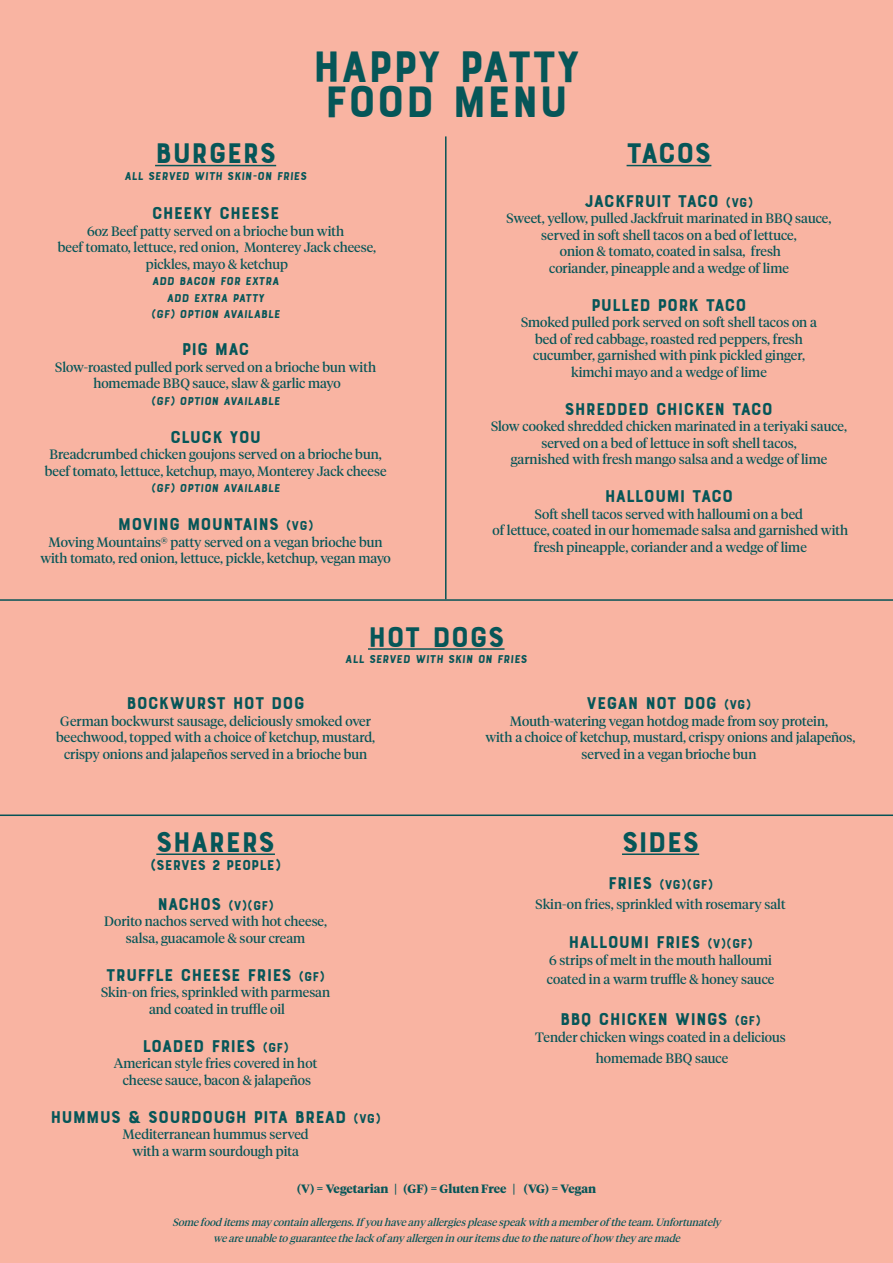
<style>
.page{position:relative;width:893px;height:1263px;background:#f9b4a2}
.page>*{position:absolute;margin:0;border:0;box-sizing:border-box;transform-origin:0 0}
.t1{font:46.5px "Bourton Base";color:#065658}
.t2{font:30px "Bourton Base";color:#065658}
.t3{font:18px "Bourton Base";color:#065658}
.t4{font:15px "Bourton Base";color:#065658}
.t5{font:13.5px/16.5px "Tiempos Headline";color:#065658;text-align:center}
.t6{font:13.5px "Bourton Base";color:#065658}
.t7{font:12px "Bourton Base";color:#065658}
.t8{font:700 12px "Tiempos Headline";color:#065658}
.t9{font:italic 10.5px/16.5px "Tiempos Headline";letter-spacing:-.005em;color:#065658;text-align:center}
.s1{font-size:13.5px}
.s2{font-size:18px}
.s3{font-family:"Bourton Base";font-size:18px}
.s4{font-family:"Bourton Base"}
</style>
<div class="page">
<hr style="left:445px;top:136px;width:1px;height:463px;background:#065356">
<hr style="left:0;top:814px;width:893px;height:2px;background:#065356">
<hr style="left:155px;top:165px;width:121px;height:1px;background:#065658">
<hr style="left:627px;top:165px;width:84px;height:1px;background:#065658">
<hr style="left:156px;top:853px;width:119px;height:2px;background:#065658">
<hr style="left:622px;top:853px;width:77px;height:2px;background:#065658">
<hr style="left:0;top:599px;width:893px;height:2px;background:#065356">
<hr style="left:368px;top:648px;width:136px;height:2px;background:#065658">
<p class="t1" style="left:313px;top:38px;width:269px">HAPPY PATTY</p>
<p class="t1" style="left:325px;top:72px;width:245px">FOOD MENU</p>
<p class="t2" style="left:155px;top:135px;width:123px">BURGERS</p>
<p class="t7" style="left:124px;top:168px;width:185px">ALL SERVED WITH SKIN-ON FRIES</p>
<p class="t3" style="left:152px;top:202px;width:129px">CHEEKY CHEESE</p>
<p class="t5" style="left:58px;top:222px;width:320px">6oz Beef patty served on a brioche bun with<br>beef tomato, lettuce, red onion, Monterey Jack cheese, pickles, mayo &amp; ketchup</p>
<p class="t7" style="left:152px;top:274px;width:130px">ADD BACON FOR EXTRA</p>
<p class="t7" style="left:167px;top:290px;width:100px">ADD EXTRA PATTY</p>
<p class="t7" style="left:151px;top:307px;width:132px">(GF) OPTION AVAILABLE</p>
<p class="t3" style="left:182px;top:338px;width:69px">PIG MAC</p>
<p class="t5" style="left:55px;top:358px;width:322px">Slow-roasted pulled pork served on a brioche bun with homemade BBQ sauce, slaw &amp; garlic mayo</p>
<p class="t7" style="left:151px;top:393px;width:132px">(GF) OPTION AVAILABLE</p>
<p class="t3" style="left:170px;top:425px;width:93px">CLUCK YOU</p>
<p class="t5" style="left:45px;top:445px;width:343px">Breadcrumbed chicken goujons served on a brioche bun, beef tomato, lettuce, ketchup, mayo, Monterey Jack cheese</p>
<p class="t7" style="left:151px;top:481px;width:132px">(GF) OPTION AVAILABLE</p>
<p class="t3" style="left:118px;top:513px;width:197px">MOVING MOUNTAINS <span class="s1">(VG)</span></p>
<p class="t5" style="left:40px;top:533px;width:352px">Moving Mountains® patty served on a vegan brioche bun with tomato, red onion, lettuce, pickle, ketchup, vegan mayo</p>
<p class="t2" style="left:627px;top:135px;width:86px">TACOS</p>
<p class="t3" style="left:585px;top:189px;width:170px">JACKFRUIT TACO <span class="s1">(VG)</span></p>
<p class="t5" style="left:507px;top:209px;width:326px">Sweet, yellow, pulled Jackfruit marinated in BBQ sauce, served in soft shell tacos on a bed of lettuce,<br>onion &amp; tomato, coated in salsa, fresh<br>coriander, pineapple and a wedge of lime</p>
<p class="t3" style="left:591px;top:293px;width:157px">PULLED PORK TACO</p>
<p class="t5" style="left:521px;top:313px;width:297px">Smoked pulled pork served on soft shell tacos on a bed of red cabbage, roasted red peppers, fresh cucumber, garnished with pink pickled ginger, kimchi mayo and a wedge of lime</p>
<p class="t3" style="left:565px;top:398px;width:210px">SHREDDED CHICKEN TACO</p>
<p class="t5" style="left:491px;top:418px;width:357px">Slow cooked shredded chicken marinated in a teriyaki sauce, served on a bed of lettuce in soft shell tacos,<br>garnished with fresh mango salsa and a wedge of lime</p>
<p class="t3" style="left:605px;top:485px;width:130px">HALLOUMI TACO</p>
<p class="t5" style="left:493px;top:505px;width:357px">Soft shell tacos served with halloumi on a bed<br>of lettuce, coated in our homemade salsa and garnished with fresh pineapple, coriander and a wedge of lime</p>
<p class="t2" style="left:368px;top:618px;width:138px">HOT DOGS</p>
<p class="t7" style="left:345px;top:652px;width:185px">ALL SERVED WITH SKIN ON FRIES</p>
<p class="t3" style="left:126px;top:692px;width:180px">BOCKWURST HOT DOG</p>
<p class="t5" style="left:56px;top:712px;width:321px">German bockwurst sausage, deliciously smoked over beechwood, topped with a choice of ketchup, mustard, crispy onions and jalapeños served in a brioche bun</p>
<p class="t2" style="left:156px;top:823px;width:120px">SHARERS</p>
<p class="t4" style="left:150px;top:856px;width:132px">(SERVES 2 PEOPLE)</p>
<p class="t6" style="left:157px;top:897px;width:118px"><span class="s2">NACHOS</span> (V)(GF)</p>
<p class="t5" style="left:104px;top:912px;width:224px">Dorito nachos served with hot cheese, salsa, guacamole &amp; sour cream</p>
<p class="t3" style="left:106px;top:963px;width:220px">TRUFFLE CHEESE FRIES <span class="s1">(GF)</span></p>
<p class="t5" style="left:101px;top:983px;width:231px">Skin-on fries, sprinkled with parmesan and coated in truffle oil</p>
<p class="t3" style="left:142px;top:1035px;width:148px">LOADED FRIES <span class="s1">(GF)</span></p>
<p class="t5" style="left:114px;top:1054px;width:205px">American style fries covered in hot cheese sauce, bacon &amp; jalapeños</p>
<p class="t3" style="left:50px;top:1106px;width:332px">HUMMUS &amp; SOURDOUGH PITA BREAD <span class="s1">(VG)</span></p>
<p class="t5" style="left:123px;top:1126px;width:188px">Mediterranean hummus served with a warm sourdough pita</p>
<p class="t3" style="left:587px;top:692px;width:166px">VEGAN NOT DOG <span class="s1">(VG)</span></p>
<p class="t5" style="left:485px;top:712px;width:371px">Mouth-watering vegan hotdog made from soy protein,<br>with a choice of ketchup, mustard, crispy onions and jalapeños, served in a vegan brioche bun</p>
<p class="t2" style="left:622px;top:823px;width:79px">SIDES</p>
<p class="t5" style="left:536px;top:874px;width:252px;line-height:19.5px"><span class="s3">FRIES</span> <span class="s4">(VG)(GF)<br></span>Skin-on fries, sprinkled with rosemary salt</p>
<p class="t3" style="left:568px;top:931px;width:186px">HALLOUMI FRIES <span class="s1">(V)(GF)</span></p>
<p class="t5" style="left:547px;top:949px;width:229px;line-height:19.5px;text-align:left">6 strips of melt in the mouth halloumi coated in a warm truffle &amp; honey sauce</p>
<p class="t3" style="left:560px;top:1008px;width:202px">BBQ CHICKEN WINGS <span class="s1">(GF)</span></p>
<p class="t5" style="left:535px;top:1025px;width:252px;line-height:21.6px">Tender chicken wings coated in a delicious homemade BBQ sauce</p>
<p class="t8" style="left:297px;top:1180px;width:301px">(V) = Vegetarian | (GF) = Gluten Free | (VG) = Vegan</p>
<p class="t9" style="left:172px;top:1213px;width:550px">Somefooditemsmay contain allergens.If youhaveany allergiespleasespeakwith amemberof theteam.Unfortunately weareunabletoguaranteethelackof any allergen in ouritemsduetothenatureof how they aremade</p>
</div>
